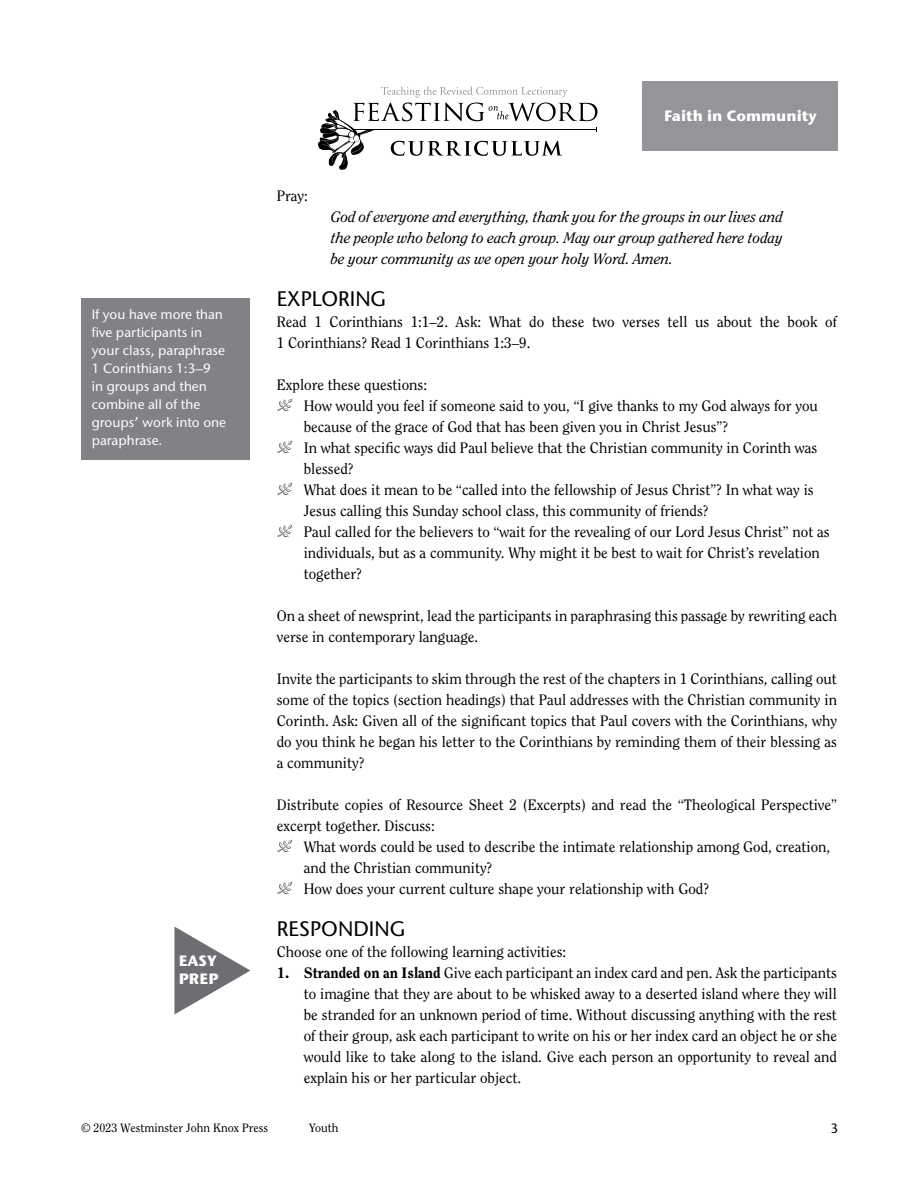
<style>
.page{position:relative;width:918px;height:1188px;background:#fff}
.page>*{position:absolute;margin:0;border:0;box-sizing:border-box;transform-origin:0 0}
.t1{font:500 21px "Stone Sans ITC Std";color:#000}
.t2{font:15px/21px "Clearface Std";color:#000}
.t3{font:italic 15px/21px "Clearface Std";color:#000;text-align:justify}
.t4{font:700 15px/18px "Stone Sans ITC Std";color:#fff}
.t5{font:500 13.5px/18px "Stone Sans ITC Std";color:#fff}
.t6{font:500 13.5px "Stone Sans ITC Std";color:#000}
.t7{font:12px "Clearface Std";color:#000}
.s1{font-family:"Type Embellishments Two";font-size:18px}
.s2{font-weight:800}
</style>
<div class="page">
<svg style="left:318px;top:86px;width:280px;height:84px"></svg>
<div style="left:643px;top:81px;width:195px;height:69px;background:#939598"></div>
<svg style="left:174px;top:927px;width:76px;height:87px"></svg>
<div style="left:81px;top:298px;width:169px;height:162px;background:#808285"></div>
<p class="t5" style="left:92px;top:305px;width:136px">If you have more than five participants in your class, paraphrase<br>1 Corinthians 1:3–9<br>in groups and then combine all of the groups’ work into one paraphrase.</p>
<p class="t4" style="left:179px;top:952px;width:41px">EASY<br>PREP</p>
<p class="t2" style="left:277px;top:185px;width:33px">Pray:</p>
<p class="t4" style="left:664px;top:107px;width:154px">Faith in Community</p>
<p class="t3" style="left:331px;top:207px;width:454px">God of everyone and everything, thank you for the groups in our lives and the people who belong to each group. May our group gathered here today be your community as we open your holy Word. Amen.</p>
<h1 class="t1" style="left:277px;top:286px;width:111px">EXPLORING</h1>
<p class="t2" style="left:277px;top:311px;width:562px">Read 1 Corinthians 1:1–2. Ask: What do these two verses tell us about the book of<br>1 Corinthians? Read 1 Corinthians 1:3–9.</p>
<p class="t2" style="left:277px;top:374px;width:152px">Explore these questions:</p>
<p class="t2" style="left:277px;top:395px;width:543px"><span class="s1">P</span> How would you feel if someone said to you, “I give thanks to my God always for you</p>
<p class="t2" style="left:304px;top:416px;width:426px">because of the grace of God that has been given you in Christ Jesus”?</p>
<p class="t2" style="left:277px;top:437px;width:542px"><span class="s1">P</span> In what specific ways did Paul believe that the Christian community in Corinth was</p>
<p class="t2" style="left:304px;top:458px;width:51px">blessed?</p>
<p class="t2" style="left:277px;top:479px;width:538px"><span class="s1">P</span> What does it mean to be “called into the fellowship of Jesus Christ”? In what way is</p>
<p class="t2" style="left:304px;top:500px;width:407px">Jesus calling this Sunday school class, this community of friends?</p>
<p class="t2" style="left:277px;top:521px;width:554px"><span class="s1">P</span> Paul called for the believers to “wait for the revealing of our Lord Jesus Christ” not as</p>
<p class="t2" style="left:304px;top:542px;width:518px">individuals, but as a community. Why might it be best to wait for Christ’s revelation</p>
<p class="t2" style="left:304px;top:563px;width:60px">together?</p>
<p class="t2" style="left:277px;top:605px;width:562px">On a sheet of newsprint, lead the participants in paraphrasing this passage by rewriting each verse in contemporary language.</p>
<p class="t2" style="left:277px;top:668px;width:562px;text-align:justify">Invite the participants to skim through the rest of the chapters in 1 Corinthians, calling out some of the topics (section headings) that Paul addresses with the Christian community in Corinth. Ask: Given all of the significant topics that Paul covers with the Corinthians, why do you think he began his letter to the Corinthians by reminding them of their blessing as a community?</p>
<p class="t2" style="left:277px;top:794px;width:562px">Distribute copies of Resource Sheet 2 (Excerpts) and read the “Theological Perspective”</p>
<p class="t2" style="left:277px;top:815px;width:160px">excerpt together. Discuss:</p>
<p class="t2" style="left:277px;top:836px;width:555px"><span class="s1">P</span> What words could be used to describe the intimate relationship among God, creation,</p>
<p class="t2" style="left:304px;top:857px;width:190px">and the Christian community?</p>
<p class="t2" style="left:277px;top:878px;width:434px"><span class="s1">P</span> How does your current culture shape your relationship with God?</p>
<h1 class="t1" style="left:277px;top:916px;width:130px">RESPONDING</h1>
<p class="t2" style="left:277px;top:941px;width:291px">Choose one of the following learning activities:</p>
<p class="t2" style="left:304px;top:962px;width:535px;text-align:justify;text-indent:-27px"><span class="s2">1. Stranded on an Island</span> Give each participant an index card and pen. Ask the participants to imagine that they are about to be whisked away to a deserted island where they will be stranded for an unknown period of time. Without discussing anything with the rest of their group, ask each participant to write on his or her index card an object he or she would like to take along to the island. Give each person an opportunity to reveal and explain his or her particular object.</p>
<p class="t7" style="left:81px;top:1121px;width:189px">© 2023 Westminster John Knox Press</p>
<p class="t7" style="left:309px;top:1121px;width:31px">Youth</p>
<p class="t6" style="left:831px;top:1120px;width:9px">3</p>
</div>
